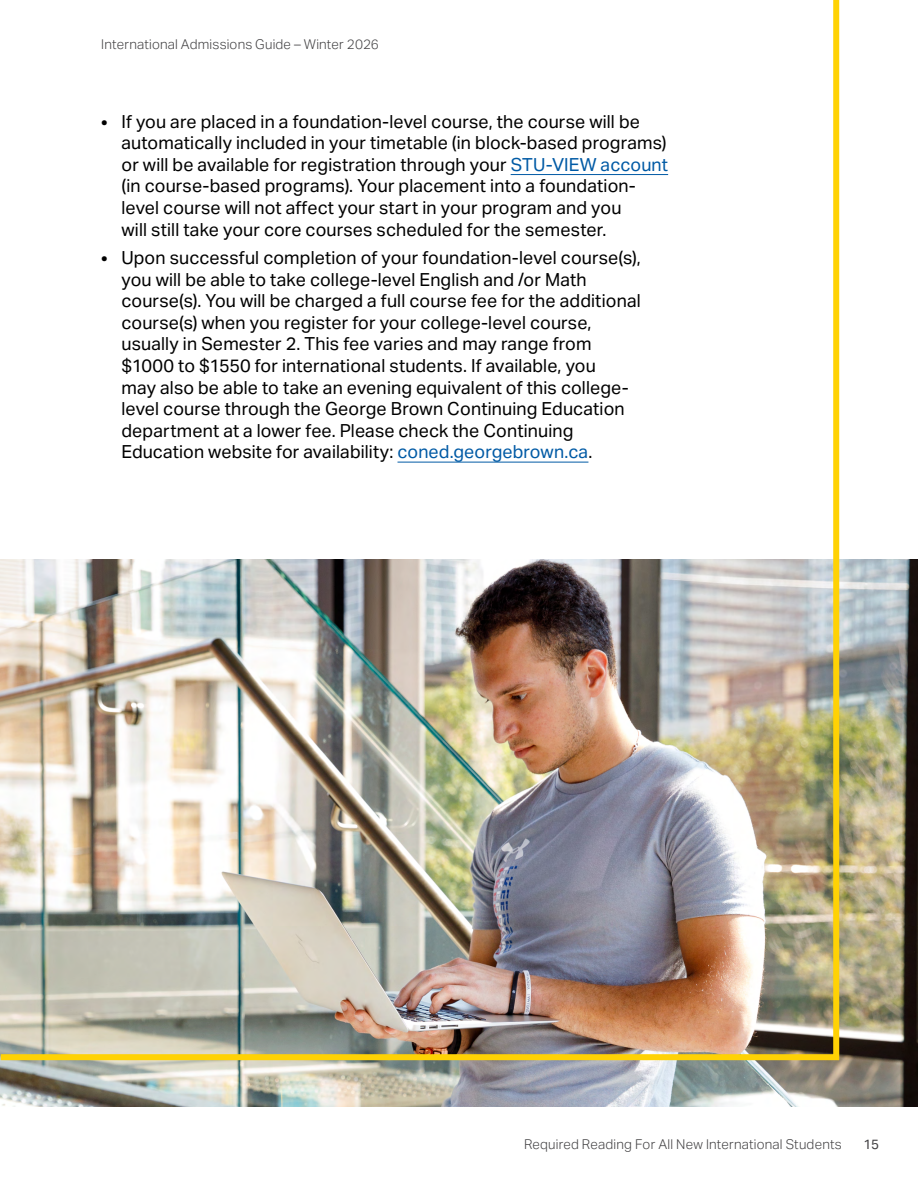
<style>
.page{position:relative;width:918px;height:1188px;background:#fff}
.page>*{position:absolute;margin:0;border:0;box-sizing:border-box;transform-origin:0 0}
.t1{font:18px/21.6px "Aktiv Grotesk";letter-spacing:.005em;color:#000}
.t2{font:300 13.5px "Aktiv Grotesk";letter-spacing:.015em;color:#414042}
.t3{font:13.5px "Aktiv Grotesk";color:#414042}
.s1{color:#005aa5}
</style>
<div class="page">
<img style="left:0;top:559px;width:918px;height:547px">
<img style="left:0;top:0;width:842px;height:1063px">
<p class="t2" style="left:101px;top:37px;width:279px">International Admissions Guide – Winter 2026</p>
<p class="t1" style="left:122px;top:111px;width:548px;text-indent:-20px">• If you are placed in a foundation-level course, the course will be automatically included in your timetable (in block-based programs) or will be available for registration through your <span class="s1">STU-VIEW account </span>(in course-based programs). Your placement into a foundation&shy;level course will not affect your start in your program and you<br>will still take your core courses scheduled for the semester.</p>
<p class="t1" style="left:122px;top:247px;width:521px;text-indent:-20px">• Upon successful completion of your foundation-level course(s), you will be able to take college-level English and /or Math course(s). You will be charged a full course fee for the additional course(s) when you register for your college-level course, usually in Semester 2. This fee varies and may range from $1000 to $1550 for international students. If available, you<br>may also be able to take an evening equivalent of this college&shy;level course through the George Brown Continuing Education department at a lower fee. Please check the Continuing Education website for availability: <span class="s1">coned.georgebrown.ca</span>.</p>
<p class="t2" style="left:524px;top:1136px;width:319px">Required Reading For All New International Students</p>
<p class="t3" style="left:864px;top:1136px;width:17px">15</p>
</div>
